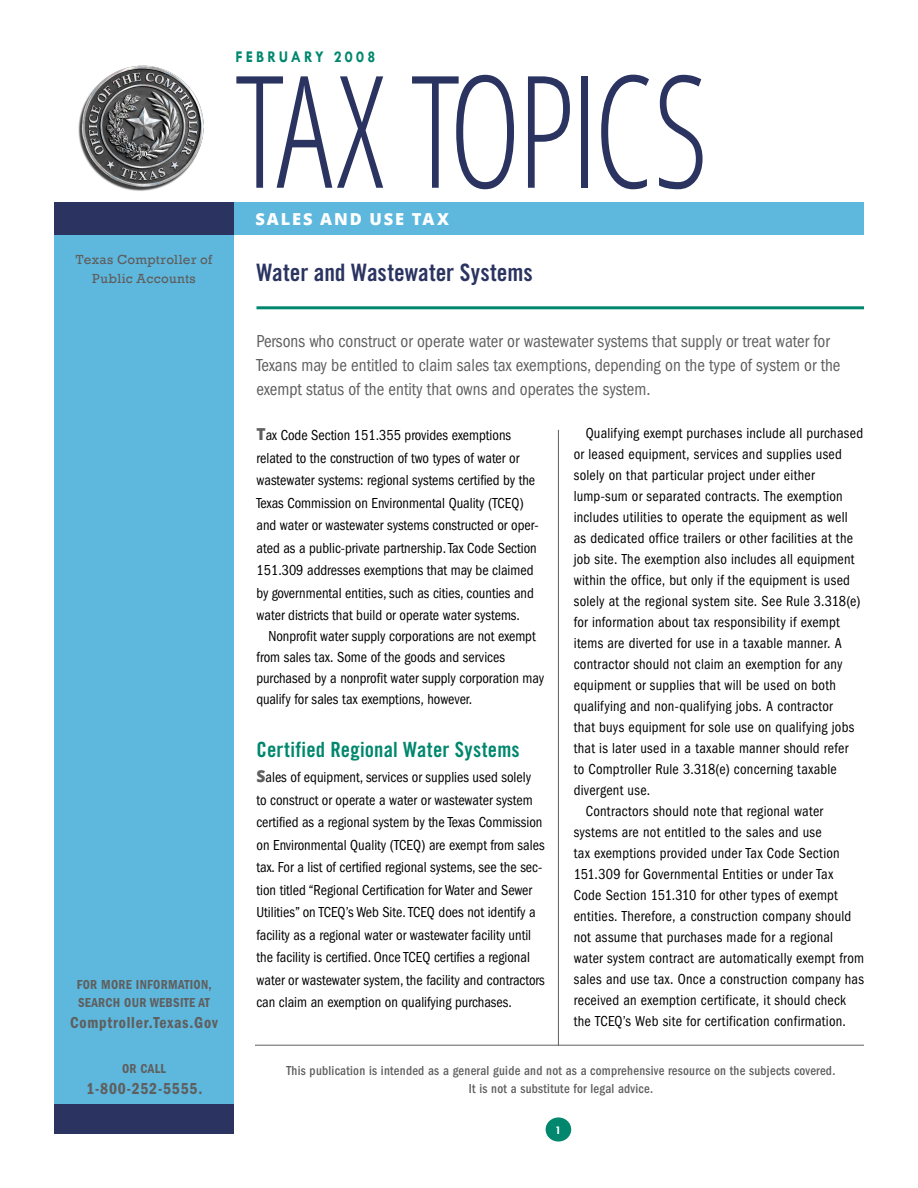
<style>
.page{position:relative;width:918px;height:1188px;background:#fff}
.page>*{position:absolute;margin:0;border:0;box-sizing:border-box;transform-origin:0 0}
.t1{font:300 condensed 156px "Open Sans";letter-spacing:-.035em;color:#2b3461;scale:.9 1}
.t2{font:24px "Trade Gothic LT Std Bd Cn 20";letter-spacing:.005em;color:#2b3461}
.t3{font:21px "Trade Gothic LT Std Bd Cn 20";letter-spacing:.01em;color:#00876e}
.t4{font:condensed 18px/24px "ITC Franklin Gothic Std";color:#5f5f5f;scale:.95 1}
.t5{font:16.5px "ITC Franklin Gothic Std Dm Cd";letter-spacing:.05em;color:#5f5f5f;scale:.95 1}
.t6{font:800 16.5px "Open Sans";letter-spacing:.115em;color:#fff}
.t7{font:700 16.5px "Tw Cen";letter-spacing:.215em;color:#00876e;scale:.9 1}
.t8{font:condensed 15px/21px "ITC Franklin Gothic Std";letter-spacing:.01em;color:#000;scale:.95 1}
.t9{font:500 condensed 13.5px/18px "ITC Franklin Gothic Std";letter-spacing:.02em;color:#5f5f5f;text-align:center;scale:.95 1}
.t10{font:13.5px "ITC Franklin Gothic Std Dm Cd";letter-spacing:.025em;color:#5f5f5f;scale:.95 1}
.t11{font:13.5px/19.5px "Rockwell";letter-spacing:.025em;color:#5f5f5f;text-align:center}
.t12{font:700 12px "Tw Cen";color:#fff}
.s1{font-family:"Open Sans";font-weight:800;font-stretch:normal;font-size:16.5px;color:#5f5f5f}
</style>
<div class="page">
<div style="left:54px;top:227px;width:180px;height:893px;background:#5eb8de"></div>
<div style="left:54px;top:202px;width:180px;height:33px;background:#2b3461"></div>
<div style="left:54px;top:1105px;width:180px;height:29px;background:#2b3461"></div>
<img style="left:78px;top:65px;width:126px;height:126px">
<hr style="left:256px;top:306px;width:608px;height:3px;background:#00876e">
<div style="left:546px;top:1117px;width:25px;height:25px;background:#00876e;border-radius:50%"></div>
<hr style="left:255px;top:1045px;width:609px;height:1px;background:#5f5f5f">
<hr style="left:558px;top:430px;width:1px;height:616px;background:#5f5f5f">
<div style="left:234px;top:202px;width:630px;height:33px;background:#5eb8de"></div>
<p class="t7" style="left:235px;top:47px;width:157px">FEBRUARY 2008</p>
<h1 class="t1" style="left:235px;top:25px;width:527px">TAX TOPICS</h1>
<p class="t6" style="left:256px;top:206px;width:195px">SALES AND USE TAX</p>
<p class="t11" style="left:76px;top:250px;width:138px">Texas Comptroller of<br>Public Accounts</p>
<h2 class="t2" style="left:256px;top:258px;width:278px">Water and Wastewater Systems</h2>
<p class="t10" style="left:77px;top:977px;width:144px">FOR MORE INFORMATION,</p>
<p class="t10" style="left:78px;top:995px;width:140px">SEARCH OUR WEBSITE AT</p>
<p class="t5" style="left:70px;top:1013px;width:157px">Comptroller.Texas.Gov</p>
<p class="t10" style="left:122px;top:1061px;width:48px">OR CALL</p>
<p class="t5" style="left:86px;top:1079px;width:124px">1-800-252-5555.</p>
<p class="t4" style="left:256px;top:329px;width:616px">Persons who construct or operate water or wastewater systems that supply or treat water for<br>Texans may be entitled to claim sales tax exemptions, depending on the type of system or the exempt status of the entity that owns and operates the system.</p>
<p class="t8" style="left:256px;top:424px;width:298px;line-height:22.5px"><span class="s1">T</span>ax Code Section 151.355 provides exemptions related to the construction of two types of water or wastewater systems: regional systems certified by the Texas Commission on Environmental Quality (TCEQ) and water or wastewater systems constructed or oper&shy;ated as a public-private partnership. Tax Code Section 151.309 addresses exemptions that may be claimed by governmental entities, such as cities, counties and water districts that build or operate water systems.</p>
<p class="t8" style="left:256px;top:626px;width:304px;text-indent:12px">Nonprofit water supply corporations are not exempt from sales tax. Some of the goods and services purchased by a nonprofit water supply corporation may qualify for sales tax exemptions, however.</p>
<h3 class="t3" style="left:256px;top:736px;width:265px">Certified Regional Water Systems</h3>
<p class="t8" style="left:256px;top:766px;width:305px;line-height:22.5px"><span class="s1">S</span>ales of equipment, services or supplies used solely to construct or operate a water or wastewater system certified as a regional system by the Texas Commission on Environmental Quality (TCEQ) are exempt from sales tax. For a list of certified regional systems, see the sec&shy;tion titled “Regional Certification for Water and Sewer Utilities” on TCEQ’s Web Site. TCEQ does not identify a facility as a regional water or wastewater facility until the facility is certified. Once TCEQ certifies a regional water or wastewater system, the facility and contractors can claim an exemption on qualifying purchases.</p>
<p class="t8" style="left:574px;top:423px;width:306px;text-indent:12px">Qualifying exempt purchases include all purchased or leased equipment, services and supplies used solely on that particular project under either lump-sum or separated contracts. The exemption includes utilities to operate the equipment as well as dedicated office trailers or other facilities at the job site. The exemption also includes all equipment within the office, but only if the equipment is used solely at the regional system site. See Rule 3.318(e) for information about tax responsibility if exempt items are diverted for use in a taxable manner. A contractor should not claim an exemption for any equipment or supplies that will be used on both qualifying and non-qualifying jobs. A contractor<br>that buys equipment for sole use on qualifying jobs that is later used in a taxable manner should refer<br>to Comptroller Rule 3.318(e) concerning taxable divergent use.</p>
<p class="t8" style="left:574px;top:801px;width:307px;text-indent:12px">Contractors should note that regional water systems are not entitled to the sales and use<br>tax exemptions provided under Tax Code Section 151.309 for Governmental Entities or under Tax Code Section 151.310 for other types of exempt entities. Therefore, a construction company should not assume that purchases made for a regional water system contract are automatically exempt from sales and use tax. Once a construction company has received an exemption certificate, it should check the TCEQ’s Web site for certification confirmation.</p>
<p class="t9" style="left:287px;top:1062px;width:579px">This publication is intended as a general guide and not as a comprehensive resource on the subjects covered.<br>It is not a substitute for legal advice.</p>
<p class="t12" style="left:555px;top:1123px;width:8px">1</p>
</div>
